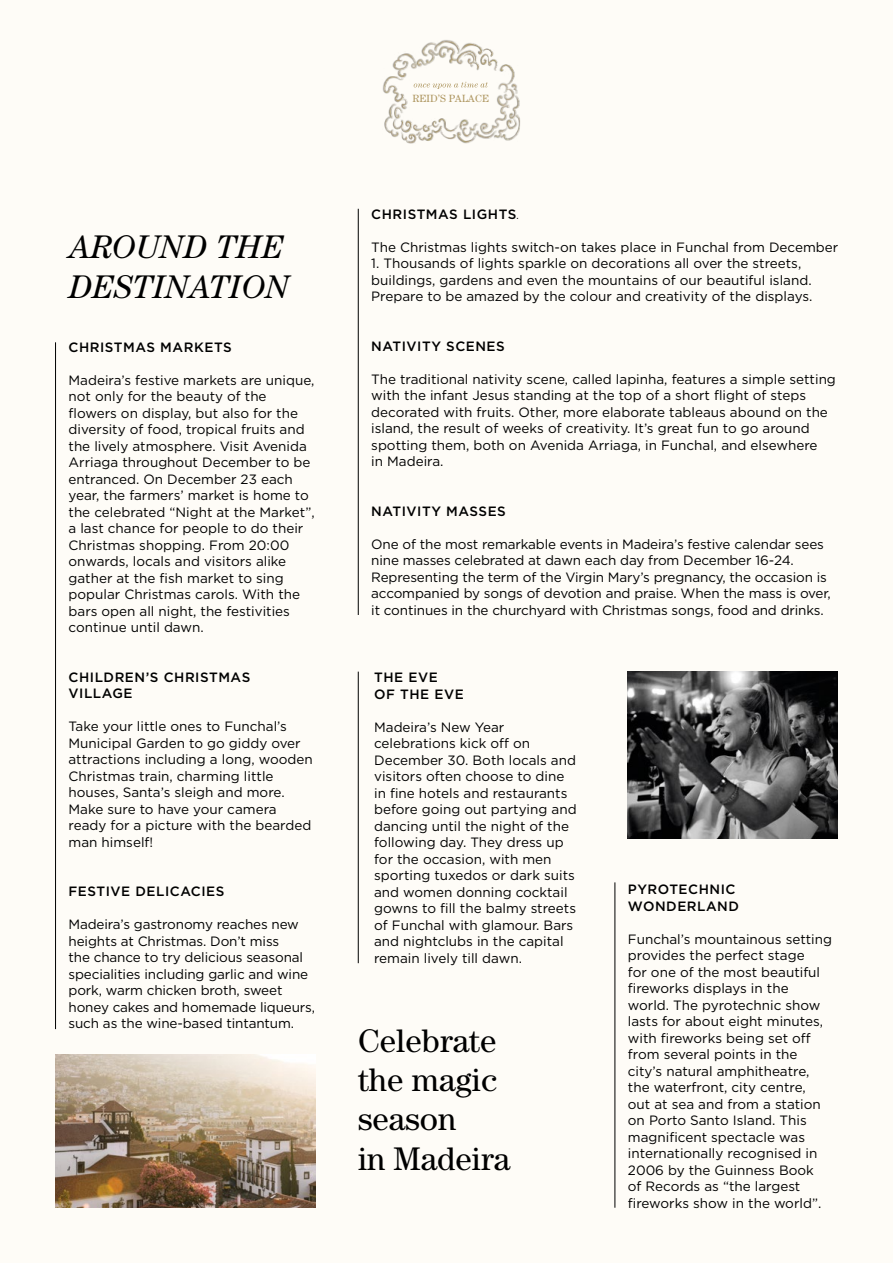
<style>
.page{position:relative;width:893px;height:1263px;background:#fefcf7}
.page>*{position:absolute;margin:0;border:0;box-sizing:border-box;transform-origin:0 0}
.t1{font:32.85px/39.3px "Century Std";color:#000}
.t2{font:italic 32.85px/39.3px "Century Std";color:#000}
.t3{font:13.5px/16.5px "Gotham";color:#000}
.t4{font:500 13.5px/16.5px "Gotham";letter-spacing:.04em;color:#000}
.t5{font:10.5px "Century Std";letter-spacing:.01em;color:#ae9660}
.s1{font-weight:300;font-style:italic}
</style>
<div class="page">
<hr style="left:55px;top:342px;width:1px;height:687px;background:#000">
<hr style="left:358px;top:209px;width:1px;height:406px;background:#000">
<hr style="left:615px;top:882px;width:1px;height:326px;background:#000">
<hr style="left:358px;top:672px;width:1px;height:291px;background:#000">
<img style="left:382px;top:40px;width:138px;height:104px">
<svg style="left:414px;top:82px;width:74px;height:7px"></svg>
<img style="left:628px;top:672px;width:210px;height:166px">
<img style="left:55px;top:1054px;width:260px;height:154px">
<h1 class="t2" style="left:69px;top:227px;width:222px">AROUND THE<br>DESTINATION</h1>
<p class="t4" style="left:69px;top:339px;width:165px">CHRISTMAS MARKETS</p>
<p class="t3" style="left:69px;top:371px;width:248px">Madeira’s festive markets are unique, not only for the beauty of the flowers on display, but also for the diversity of food, tropical fruits and the lively atmosphere. Visit Avenida Arriaga throughout December to be entranced. On December 23 each year, the farmers’ market is home to the celebrated “Night at the Market”, a last chance for people to do their Christmas shopping. From 20:00 onwards, locals and visitors alike gather at the fish market to sing popular Christmas carols. With the bars open all night, the festivities continue until dawn.</p>
<p class="t4" style="left:69px;top:668px;width:183px">CHILDREN’S CHRISTMAS<br>VILLAGE</p>
<p class="t3" style="left:69px;top:718px;width:246px">Take your little ones to Funchal’s<br>Municipal Garden to go giddy over attractions including a long, wooden<br>Christmas train, charming little houses, Santa’s sleigh and more.<br>Make sure to have your camera ready for a picture with the bearded man himself!</p>
<p class="t4" style="left:69px;top:883px;width:157px">FESTIVE DELICACIES</p>
<p class="t3" style="left:69px;top:916px;width:248px">Madeira’s gastronomy reaches new heights at Christmas. Don’t miss<br>the chance to try delicious seasonal specialities including garlic and wine pork, warm chicken broth, sweet honey cakes and homemade liqueurs, such as the wine-based tintantum.</p>
<p class="t5" style="left:412px;top:92px;width:78px">REID’S PALACE</p>
<p class="t4" style="left:371px;top:205px;width:150px">CHRISTMAS LIGHTS<span class="s1">.</span></p>
<p class="t3" style="left:371px;top:238px;width:468px">The Christmas lights switch-on takes place in Funchal from December</p>
<p class="t3" style="left:371px;top:255px;width:443px">1. Thousands of lights sparkle on decorations all over the streets, buildings, gardens and even the mountains of our beautiful island.<br>Prepare to be amazed by the colour and creativity of the displays.</p>
<p class="t4" style="left:371px;top:337px;width:135px">NATIVITY SCENES</p>
<p class="t3" style="left:371px;top:370px;width:466px">The traditional nativity scene, called lapinha, features a simple setting with the infant Jesus standing at the top of a short flight of steps decorated with fruits. Other, more elaborate tableaus abound on the island, the result of weeks of creativity. It’s great fun to go around spotting them, both on Avenida Arriaga, in Funchal, and elsewhere<br>in Madeira.</p>
<p class="t4" style="left:371px;top:502px;width:136px">NATIVITY MASSES</p>
<p class="t3" style="left:371px;top:535px;width:461px">One of the most remarkable events in Madeira’s festive calendar sees nine masses celebrated at dawn each day from December 16-24.<br>Representing the term of the Virgin Mary’s pregnancy, the occasion is accompanied by songs of devotion and praise. When the mass is over, it continues in the churchyard with Christmas songs, food and drinks.</p>
<p class="t4" style="left:374px;top:669px;width:91px">THE EVE<br>OF THE EVE</p>
<p class="t3" style="left:374px;top:719px;width:204px">Madeira’s New Year celebrations kick off on<br>December 30. Both locals and visitors often choose to dine in fine hotels and restaurants before going out partying and dancing until the night of the following day. They dress up for the occasion, with men sporting tuxedos or dark suits and women donning cocktail gowns to fill the balmy streets of Funchal with glamour. Bars and nightclubs in the capital remain lively till dawn.</p>
<h1 class="t1" style="left:358px;top:1020px;width:154px">Celebrate the magic season<br>in Madeira</h1>
<p class="t4" style="left:628px;top:881px;width:113px">PYROTECHNIC<br>WONDERLAND</p>
<p class="t3" style="left:628px;top:930px;width:206px">Funchal’s mountainous setting provides the perfect stage<br>for one of the most beautiful fireworks displays in the world. The pyrotechnic show lasts for about eight minutes, with fireworks being set off from several points in the city’s natural amphitheatre, the waterfront, city centre,<br>out at sea and from a station on Porto Santo Island. This magnificent spectacle was internationally recognised in<br>2006 by the Guinness Book<br>of Records as “the largest fireworks show in the world”.</p>
</div>
